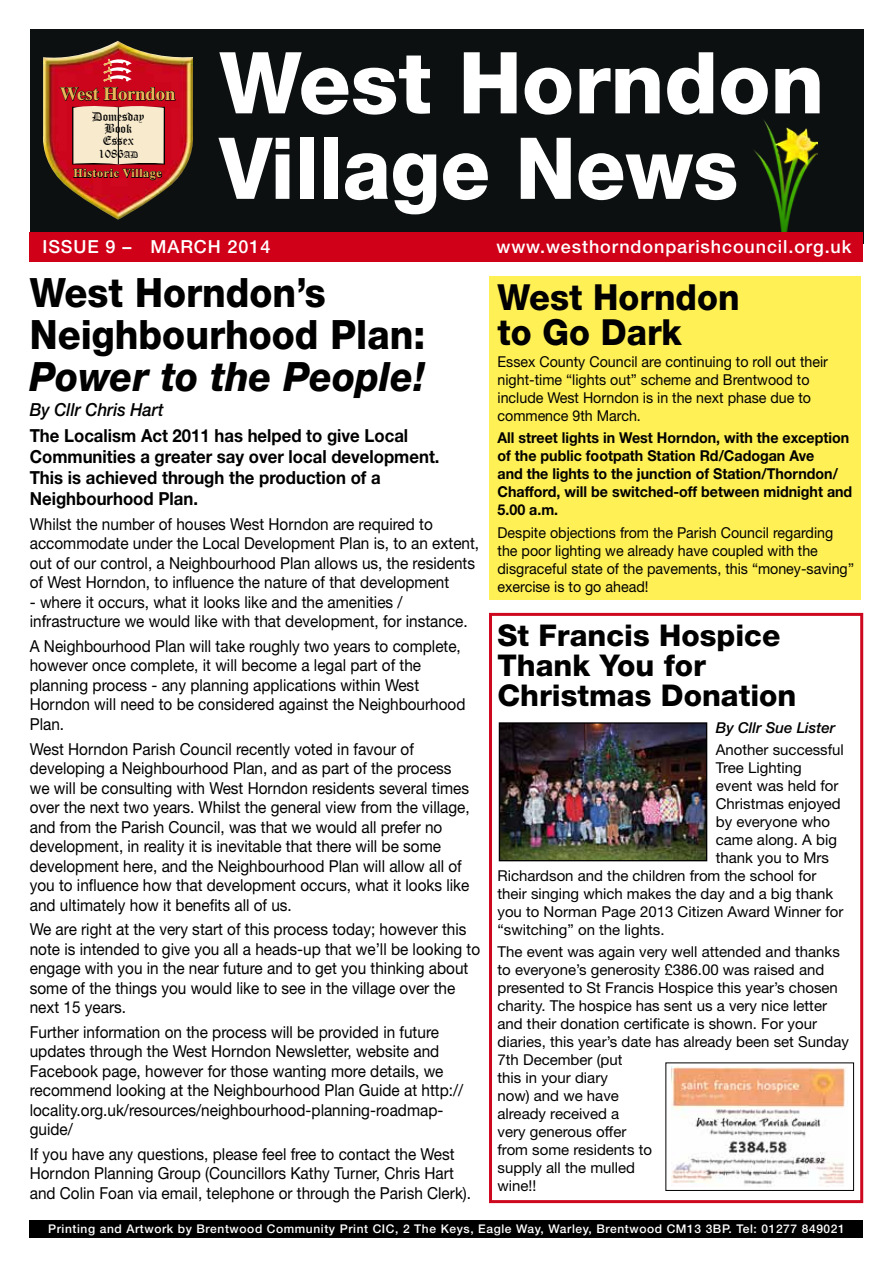
<style>
.page{position:relative;width:893px;height:1263px;background:#fff}
.page>*{position:absolute;margin:0;border:0;box-sizing:border-box;transform-origin:0 0}
.t1{font:800 85.5px/85.5px "Helvetica Neue";color:#fff}
.t2{font:800 40.5px/42px "Helvetica Neue";color:#000;scale:.93 1}
.t3{font:italic 800 40.5px "Helvetica Neue";color:#000;scale:.93 1}
.t4{font:800 36px/34.5px "Helvetica Neue";color:#000;scale:.95 1}
.t5{font:800 30px/30px "Helvetica Neue";color:#000}
.t6{font:700 18.6px "Times";color:#e9b959}
.t7{font:700 18px/21px "Helvetica Neue LT Std";color:#000;scale:.93 1}
.t8{font:500 18px "Helvetica Neue";letter-spacing:.05em;color:#fff}
.t9{font:italic 500 18px "Helvetica Neue";color:#000;scale:.93 1}
.t10{font:16.5px/19.5px "Helvetica Neue LT Std";color:#000;scale:.93 1}
.t11{font:15px/18px "Helvetica Neue LT Std";color:#000}
.t12{font:15px/18px "Helvetica Neue LT Std";color:#000;scale:.95 1}
.t13{font:700 15px/18px "Helvetica Neue LT Std";color:#000;scale:.95 1}
.t14{font:italic 500 15px "Helvetica Neue";color:#000}
.t15{font:12.45px/12.5px "Old English Text";color:#000;text-align:center}
.t16{font:500 12px "Helvetica Neue";letter-spacing:.05em;color:#fff}
.t17{font:700 12px "Times";letter-spacing:.05em;color:#e9b959}
.s1{font-size:9.3px}
</style>
<div class="page">
<div style="left:30px;top:30px;width:833px;height:214px;background:#0d1011"></div>
<div style="left:30px;top:1220px;width:833px;height:17px;background:#000"></div>
<img style="left:43px;top:41px;width:150px;height:179px">
<svg style="left:59px;top:56px;width:117px;height:124px"></svg>
<div style="left:489px;top:276px;width:371px;height:324px;background:#fff055"></div>
<img style="left:754px;top:119px;width:64px;height:113px">
<div style="left:30px;top:232px;width:833px;height:29px;background:#d10019"></div>
<div style="left:489px;top:613px;width:374px;height:590px;border:3px solid #cd071e"></div>
<img style="left:671px;top:1067px;width:175px;height:120px">
<div style="left:666px;top:1063px;width:188px;height:128px;border:1px solid #000"></div>
<img style="left:501px;top:724px;width:204px;height:135px">
<div style="left:499px;top:722px;width:208px;height:139px;border:1px solid #000"></div>
<p class="t6" style="left:60px;top:83px;width:117px">West Horndon</p>
<p class="t15" style="left:92px;top:109px;width:54px">Domesday<br>Book<br>Essex<br>1086<span class="s1">AD</span></p>
<p class="t17" style="left:73px;top:166px;width:90px">Historic Village</p>
<h1 class="t1" style="left:219px;top:40px;width:606px">West Horndon<br>Village News</h1>
<p class="t8" style="left:43px;top:236px;width:229px">ISSUE 9 – MARCH 2014</p>
<p class="t8" style="left:496px;top:236px;width:357px">www.westhorndonparishcouncil.org.uk</p>
<h2 class="t2" style="left:30px;top:272px;width:427px">West Horndon’s<br>Neighbourhood Plan:</h2>
<h2 class="t3" style="left:30px;top:353px;width:427px">Power to the People!</h2>
<p class="t9" style="left:30px;top:399px;width:145px">By Cllr Chris Hart</p>
<p class="t7" style="left:30px;top:425px;width:442px">The Localism Act 2011 has helped to give Local Communities a greater say over local development.<br>This is achieved through the production of a Neighbourhood Plan.</p>
<p class="t10" style="left:30px;top:514px;width:485px">Whilst the number of houses West Horndon are required to accommodate under the Local Development Plan is, to an extent, out of our control, a Neighbourhood Plan allows us, the residents of West Horndon, to influence the nature of that development</p>
<p class="t10" style="left:30px;top:592px;width:472px">- where it occurs, what it looks like and the amenities / infrastructure we would like with that development, for instance.</p>
<p class="t10" style="left:30px;top:636px;width:470px">A Neighbourhood Plan will take roughly two years to complete, however once complete, it will become a legal part of the planning process - any planning applications within West Horndon will need to be considered against the Neighbourhood Plan.</p>
<p class="t10" style="left:30px;top:739px;width:475px">West Horndon Parish Council recently voted in favour of developing a Neighbourhood Plan, and as part of the process we will be consulting with West Horndon residents several times over the next two years. Whilst the general view from the village, and from the Parish Council, was that we would all prefer no development, in reality it is inevitable that there will be some development here, and the Neighbourhood Plan will allow all of you to influence how that development occurs, what it looks like and ultimately how it benefits all of us.</p>
<p class="t10" style="left:30px;top:919px;width:486px">We are right at the very start of this process today; however this note is intended to give you all a heads-up that we’ll be looking to engage with you in the near future and to get you thinking about some of the things you would like to see in the village over the next 15 years.</p>
<p class="t10" style="left:30px;top:1022px;width:468px">Further information on the process will be provided in future updates through the West Horndon Newsletter, website and Facebook page, however for those wanting more details, we recommend looking at the Neighbourhood Plan Guide at http:// locality.org.uk/resources/neighbourhood-planning-roadmap&shy;guide/</p>
<p class="t10" style="left:30px;top:1144px;width:476px">If you have any questions, please feel free to contact the West<br>Horndon Planning Group (Councillors Kathy Turner, Chris Hart and Colin Foan via email, telephone or through the Parish Clerk).</p>
<h3 class="t4" style="left:497px;top:280px;width:256px">West Horndon to Go Dark</h3>
<p class="t12" style="left:497px;top:353px;width:349px">Essex County Council are continuing to roll out their night-time “lights out” scheme and Brentwood to include West Horndon is in the next phase due to commence 9th March.</p>
<p class="t13" style="left:497px;top:429px;width:375px">All street lights in West Horndon, with the exception of the public footpath Station Rd/Cadogan Ave<br>and the lights to the junction of Station/Thorndon/ Chafford, will be switched-off between midnight and 5.00 a.m.</p>
<p class="t12" style="left:497px;top:523px;width:377px">Despite objections from the Parish Council regarding the poor lighting we already have coupled with the disgraceful state of the pavements, this “money-saving’’ exercise is to go ahead!</p>
<h3 class="t5" style="left:497px;top:620px;width:300px">St Francis Hospice<br>Thank You for<br>Christmas Donation</h3>
<p class="t14" style="left:716px;top:718px;width:121px">By Cllr Sue Lister</p>
<p class="t11" style="left:716px;top:740px;width:130px">Another successful</p>
<p class="t11" style="left:716px;top:758px;width:87px">Tree Lighting</p>
<p class="t11" style="left:716px;top:776px;width:124px">event was held for</p>
<p class="t11" style="left:716px;top:794px;width:127px">Christmas enjoyed</p>
<p class="t11" style="left:716px;top:812px;width:116px">by everyone who</p>
<p class="t11" style="left:716px;top:830px;width:123px">came along. A big</p>
<p class="t11" style="left:716px;top:848px;width:115px">thank you to Mrs</p>
<p class="t11" style="left:497px;top:866px;width:320px">Richardson and the children from the school for</p>
<p class="t11" style="left:497px;top:884px;width:337px">their singing which makes the day and a big thank</p>
<p class="t11" style="left:497px;top:902px;width:347px">you to Norman Page 2013 Citizen Award Winner for</p>
<p class="t11" style="left:497px;top:920px;width:168px">“switching” on the lights.</p>
<p class="t11" style="left:497px;top:942px;width:353px">The event was again very well attended and thanks to everyone’s generosity £386.00 was raised and presented to St Francis Hospice this year’s chosen charity. The hospice has sent us a very nice letter and their donation certificate is shown. For your diaries, this year’s date has already been set Sunday<br>7th December (put<br>this in your diary<br>now) and we have<br>already received a<br>very generous offer<br>from some residents to<br>supply all the mulled<br>wine!!</p>
<p class="t16" style="left:48px;top:1221px;width:798px">Printing and Artwork by Brentwood Community Print CIC, 2 The Keys, Eagle Way, Warley, Brentwood CM13 3BP. Tel: 01277 849021</p>
</div>
